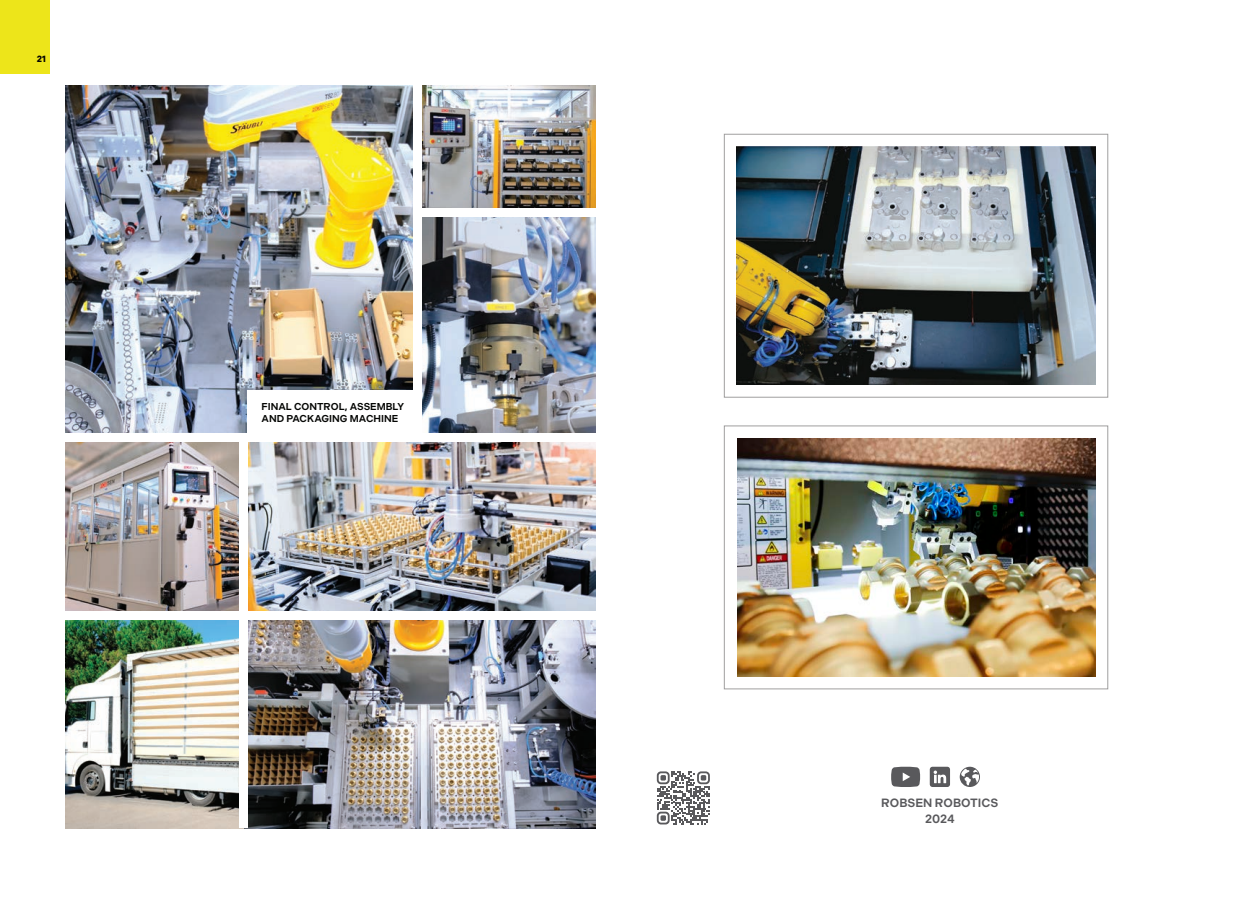
<style>
.page{position:relative;width:1248px;height:899px;background:#fff}
.page>*{position:absolute;margin:0;border:0;box-sizing:border-box;transform-origin:0 0}
.t1{font:600 12px/16px "Indivisible";color:#59595c;text-align:center}
.t2{font:600 10px/12px "Indivisible";color:#040503}
.t3{font:700 9px "Indivisible";color:#040503}
</style>
<div class="page">
<img style="left:736px;top:147px;width:358px;height:237px">
<div style="left:0;top:0;width:50px;height:73px;background:#ede51a"></div>
<img style="left:65px;top:85px;width:531px;height:743px">
<div style="left:65px;top:433px;width:531px;height:8px;background:#fff"></div>
<div style="left:65px;top:611px;width:531px;height:8px;background:#fff"></div>
<div style="left:239px;top:433px;width:9px;height:395px;background:#fff"></div>
<div style="left:413px;top:85px;width:8px;height:352px;background:#fff"></div>
<div style="left:413px;top:208px;width:182px;height:8px;background:#fff"></div>
<div style="left:248px;top:390px;width:165px;height:43px;background:#fff"></div>
<svg style="left:929px;top:766px;width:20px;height:21px"></svg>
<svg style="left:891px;top:766px;width:29px;height:21px"></svg>
<svg style="left:959px;top:766px;width:20px;height:21px"></svg>
<svg style="left:656px;top:771px;width:54px;height:53px"></svg>
<div style="left:723px;top:134px;width:385px;height:264px;border:1px solid #a09f9f"></div>
<div style="left:723px;top:425px;width:385px;height:264px;border:1px solid #a09f9f"></div>
<img style="left:737px;top:438px;width:357px;height:238px">
<p class="t3" style="left:37px;top:54px;width:11px">21</p>
<p class="t2" style="left:261px;top:400px;width:144px">FINAL CONTROL, ASSEMBLY<br>AND PACKAGING MACHINE</p>
<p class="t1" style="left:881px;top:794px;width:119px">ROBSEN ROBOTICS<br>2024</p>
</div>
